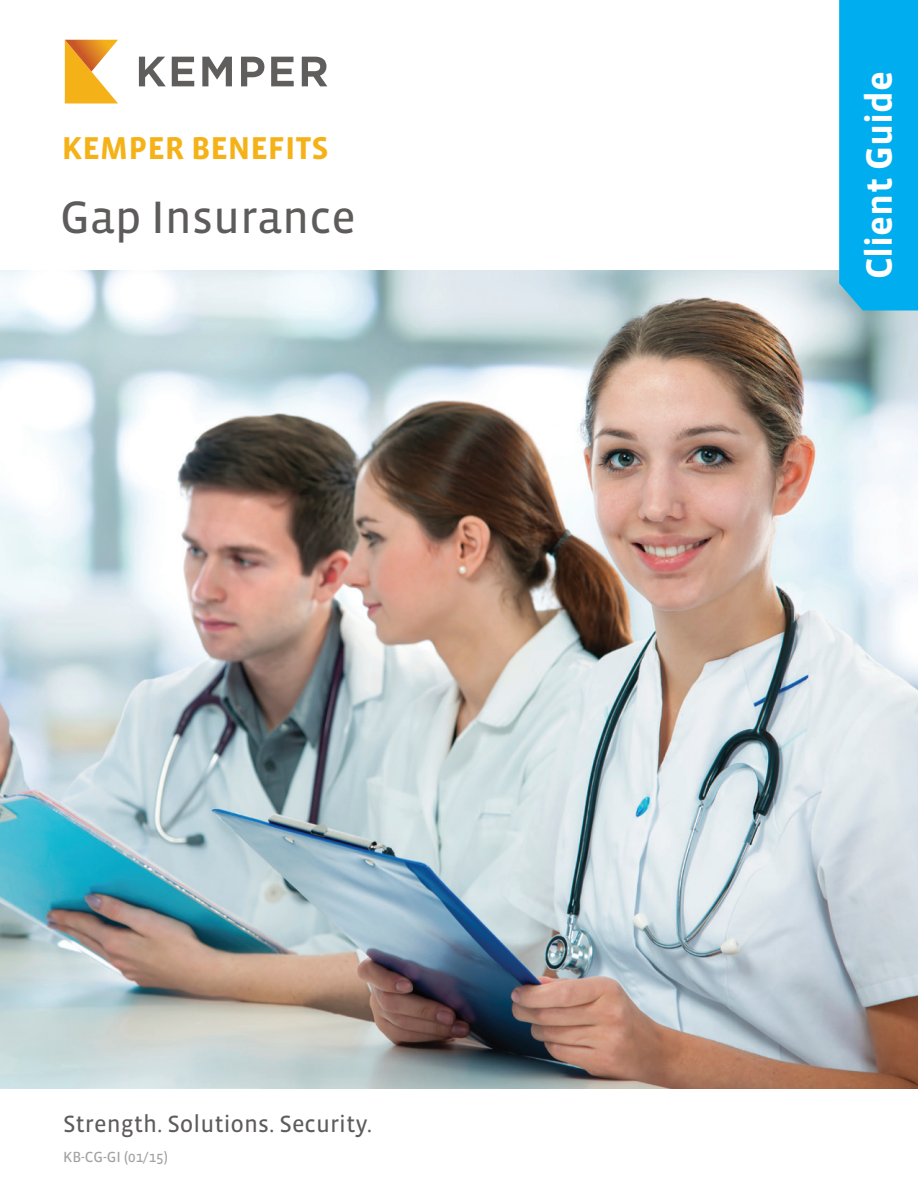
<style>
.page{position:relative;width:918px;height:1188px;background:#fff}
.page>*{position:absolute;margin:0;border:0;box-sizing:border-box;transform-origin:0 0}
.t1{font:46.5px "Vista Sans Reg";color:#5e5b5b}
.t2{font:700 37.5px "Vista Sans";color:#fff}
.t3{font:700 32.4px "Vista Sans";color:#f5b218}
.t4{font:24px "Vista Sans Reg";color:#5e5b5b}
.t5{font:15px "Vista Sans Reg";color:#a3a1a1}
</style>
<div class="page">
<svg style="left:65px;top:40px;width:53px;height:63px"></svg>
<svg style="left:139px;top:57px;width:188px;height:29px"></svg>
<img style="left:0;top:271px;width:918px;height:818px">
<div style="left:839px;top:0;width:79px;height:310px;background:#00aeef"></div>
<p class="t3" style="left:62px;top:131px;width:269px">KEMPER BENEFITS</p>
<p class="t1" style="left:60px;top:193px;width:297px">Gap Insurance</p>
<p class="t4" style="left:63px;top:1112px;width:311px">Strength. Solutions. Security.</p>
<p class="t5" style="left:63px;top:1149px;width:106px">KB-CG-GI (01/15)</p>
<p class="t2" style="left:860px;top:279px;width:209px;rotate:-90deg">Client Guide</p>
</div>
